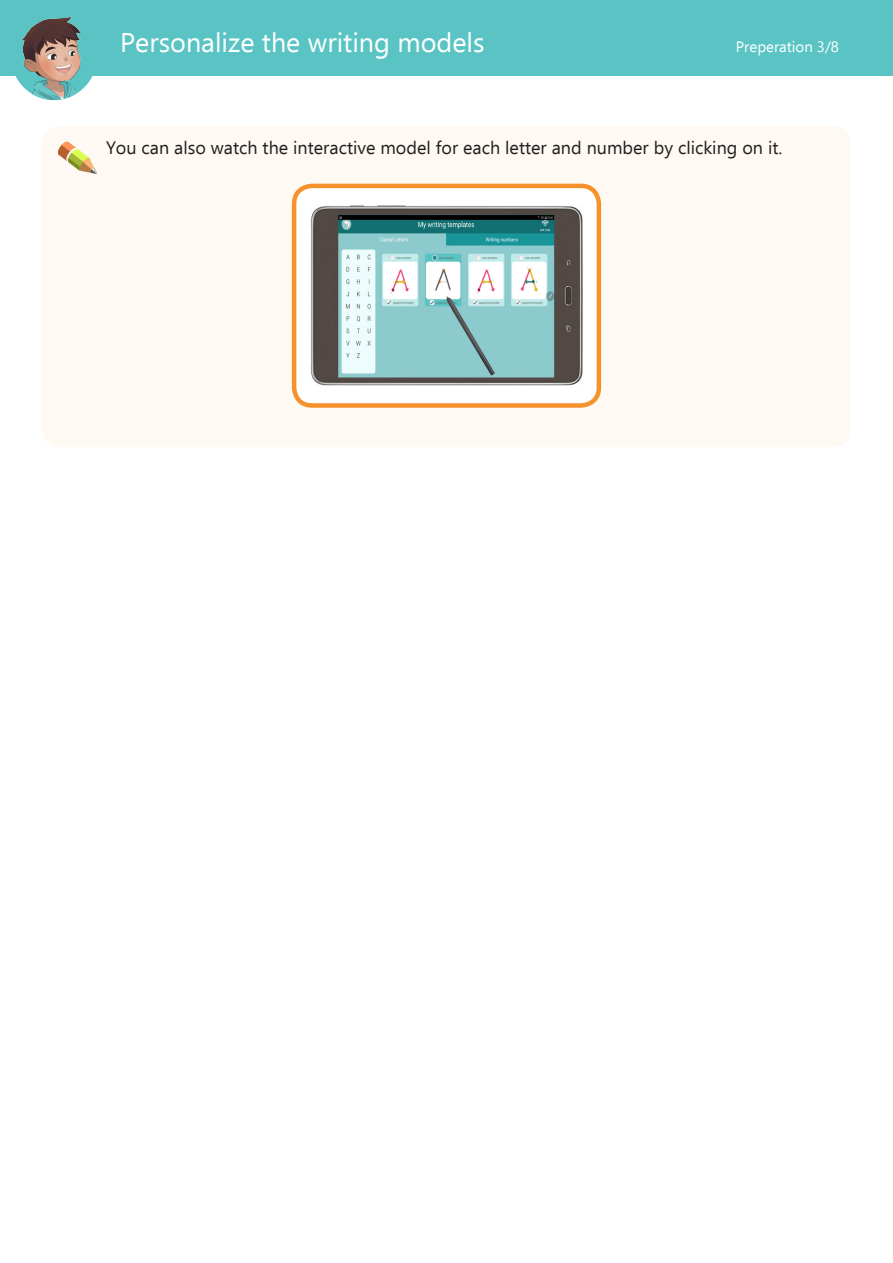
<style>
.page{position:relative;width:893px;height:1263px;background:#fff}
.page>*{position:absolute;margin:0;border:0;box-sizing:border-box;transform-origin:0 0}
.t1{font:27px "Ebrima";color:#fff}
.t2{font:18px "Ebrima";color:#231f20}
.t3{font:15px "Ebrima";color:#fff}
</style>
<div class="page">
<div style="left:42px;top:126px;width:809px;height:321px;background:#fef9f2;border-radius:18px"></div>
<img style="left:57px;top:141px;width:40px;height:33px">
<div style="left:0;top:0;width:893px;height:75px;background:#5ac4c4"></div>
<img style="left:10px;top:15px;width:88px;height:85px">
<img style="left:294px;top:186px;width:302px;height:217px">
<div style="left:292px;top:184px;width:309px;height:224px;border:4px solid #f6922c;border-radius:18px"></div>
<p class="t1" style="left:120px;top:24px;width:366px">Personalize the writing models</p>
<p class="t3" style="left:736px;top:36px;width:105px">Preperation 3/8</p>
<p class="t2" style="left:106px;top:135px;width:678px">You can also watch the interactive model for each letter and number by clicking on it.</p>
</div>
